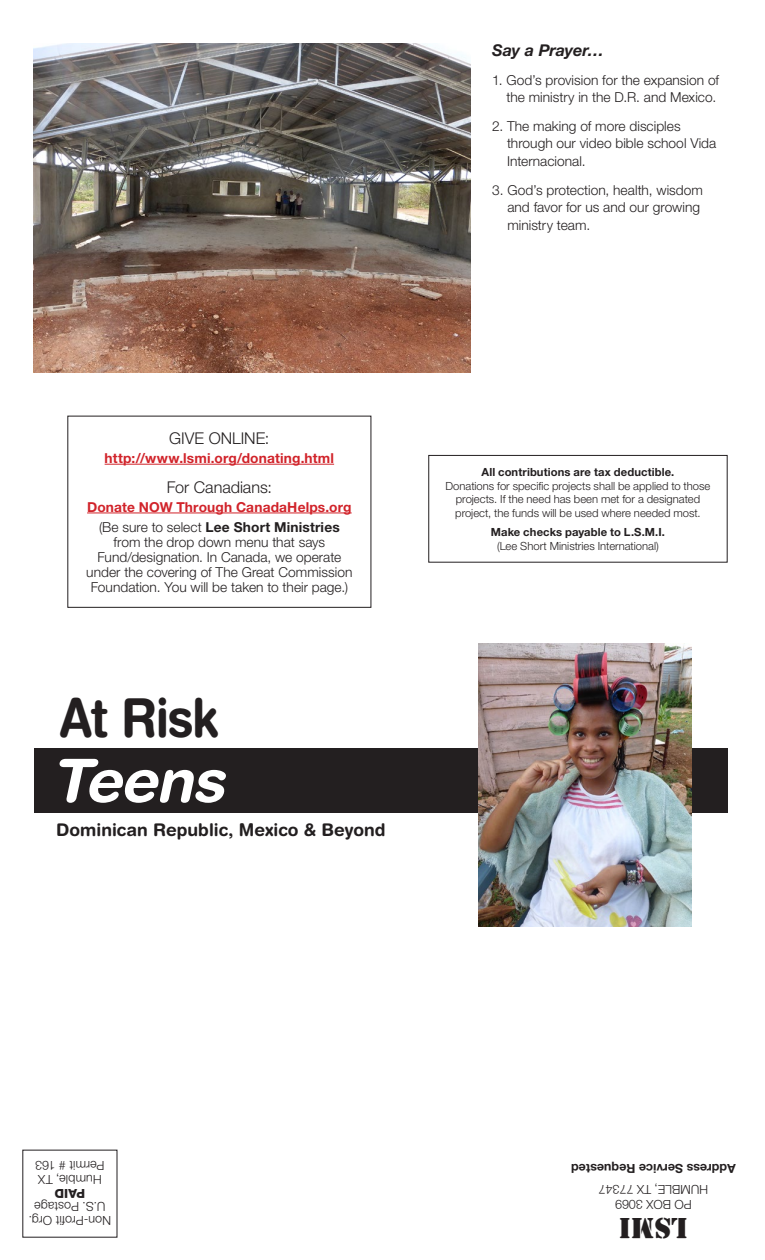
<style>
.page{position:relative;width:765px;height:1260px;background:#fff}
.page>*{position:absolute;margin:0;border:0;box-sizing:border-box;transform-origin:0 0}
.t1{font:italic 700 60px "Helvetica Rounded";letter-spacing:-.015em;color:#fff}
.t2{font:700 53.75px "Helvetica Rounded";letter-spacing:-.025em;color:#231f20;scale:.9 1}
.t3{font:30px "Stencil";color:#231f20}
.t4{font:700 17.5px "Helvetica Rounded";color:#231f20}
.t5{font:300 16.25px "Helvetica Neue";color:#231f20}
.Text{font:italic 700 16.25px "Helvetica Neue";letter-spacing:-.005em;color:#231f20}
.Text-2{font:300 13.75px/17.5px "Helvetica Neue";color:#231f20}
.t6{font:700 13.75px "Helvetica Neue";letter-spacing:.01em;color:#d1232a}
.t7{font:300 12.5px "Helvetica Neue";color:#231f20}
.t8{font:700 12.5px "Helvetica Neue";color:#231f20}
.t9{font:800 12.5px "Helvetica Neue";color:#231f20}
.t10{font:300 11.25px/13.8px "Helvetica Neue";color:#231f20;text-align:center}
.t11{font:700 11.25px "Helvetica Neue";letter-spacing:.01em;color:#231f20}
.s1{font-weight:700}
</style>
<div class="page">
<hr style="left:105px;top:464px;width:229px;height:1px;background:#d1232a">
<hr style="left:87px;top:513px;width:265px;height:1px;background:#d1232a">
<div style="left:68px;top:416px;width:303px;height:192px;border:1px solid #231f20"></div>
<div style="left:34px;top:749px;width:694px;height:64px;background:#231f20"></div>
<img style="left:34px;top:43px;width:437px;height:330px">
<img style="left:479px;top:643px;width:212px;height:284px">
<div style="left:428px;top:455px;width:300px;height:107px;border:1px solid #231f20"></div>
<p class="Text" style="left:492px;top:40px;width:113px">Say a Prayer…</p>
<p class="Text-2" style="left:492px;top:71px;width:228px;text-align:right">1. God’s provision for the expansion of the ministry in the D.R. and Mexico.</p>
<p class="Text-2" style="left:507px;top:117px;width:211px;text-indent:-15px">2. The making of more disciples through our video bible school Vida<br>Internacional.</p>
<p class="Text-2" style="left:507px;top:181px;width:197px;text-indent:-15px">3. God’s protection, health, wisdom and favor for us and our growing ministry team.</p>
<p class="t5" style="left:169px;top:428px;width:102px">GIVE ONLINE:</p>
<p class="t6" style="left:105px;top:449px;width:231px">http://www.lsmi.org/donating.html</p>
<p class="t5" style="left:167px;top:477px;width:107px">For Canadians:</p>
<p class="t6" style="left:87px;top:498px;width:266px">Donate NOW Through CanadaHelps.org</p>
<p class="Text-2" style="left:86px;top:520px;width:268px;line-height:15px;text-align:center">(Be sure to select <span class="s1">Lee Short Ministries </span>from the drop down menu that says Fund/designation. In Canada, we operate under the covering of The Great Commission Foundation. You will be taken to their page.)</p>
<p class="t2" style="left:60px;top:685px;width:178px">At Risk</p>
<p class="t1" style="left:51px;top:744px;width:175px">Teens</p>
<p class="t4" style="left:56px;top:819px;width:331px">Dominican Republic, Mexico &amp; Beyond</p>
<p class="t11" style="left:481px;top:465px;width:194px">All contributions are tax deductible.</p>
<p class="t10" style="left:446px;top:478px;width:266px">Donations for specific projects shall be applied to those projects. If the need has been met for a designated project, the funds will be used where needed most.</p>
<p class="t11" style="left:491px;top:525px;width:176px">Make checks payable to L.S.M.I.</p>
<p class="t10" style="left:497px;top:539px;width:163px">(Lee Short Ministries International)</p>
<p class="t7" style="left:104px;top:1173px;width:71px;rotate:-180deg">Permit # 163</p>
<p class="t7" style="left:102px;top:1187px;width:65px;rotate:-180deg">Humble, TX</p>
<p class="t9" style="left:85px;top:1201px;width:32px;rotate:-180deg">PAID</p>
<p class="t7" style="left:105px;top:1215px;width:72px;rotate:-180deg">U.S. Postage</p>
<p class="t8" style="left:736px;top:1176px;width:166px;rotate:-180deg">Address Service Requested</p>
<p class="t7" style="left:708px;top:1197px;width:111px;rotate:-180deg">HUMBLE, TX 77347</p>
<p class="t7" style="left:692px;top:1212px;width:78px;rotate:-180deg">PO BOX 3069</p>
<p class="t7" style="left:111px;top:1228px;width:84px;rotate:-180deg">Non-Profit Org.</p>
<p class="t3" style="left:688px;top:1245px;width:70px;rotate:-180deg">LSMI</p>
</div>
